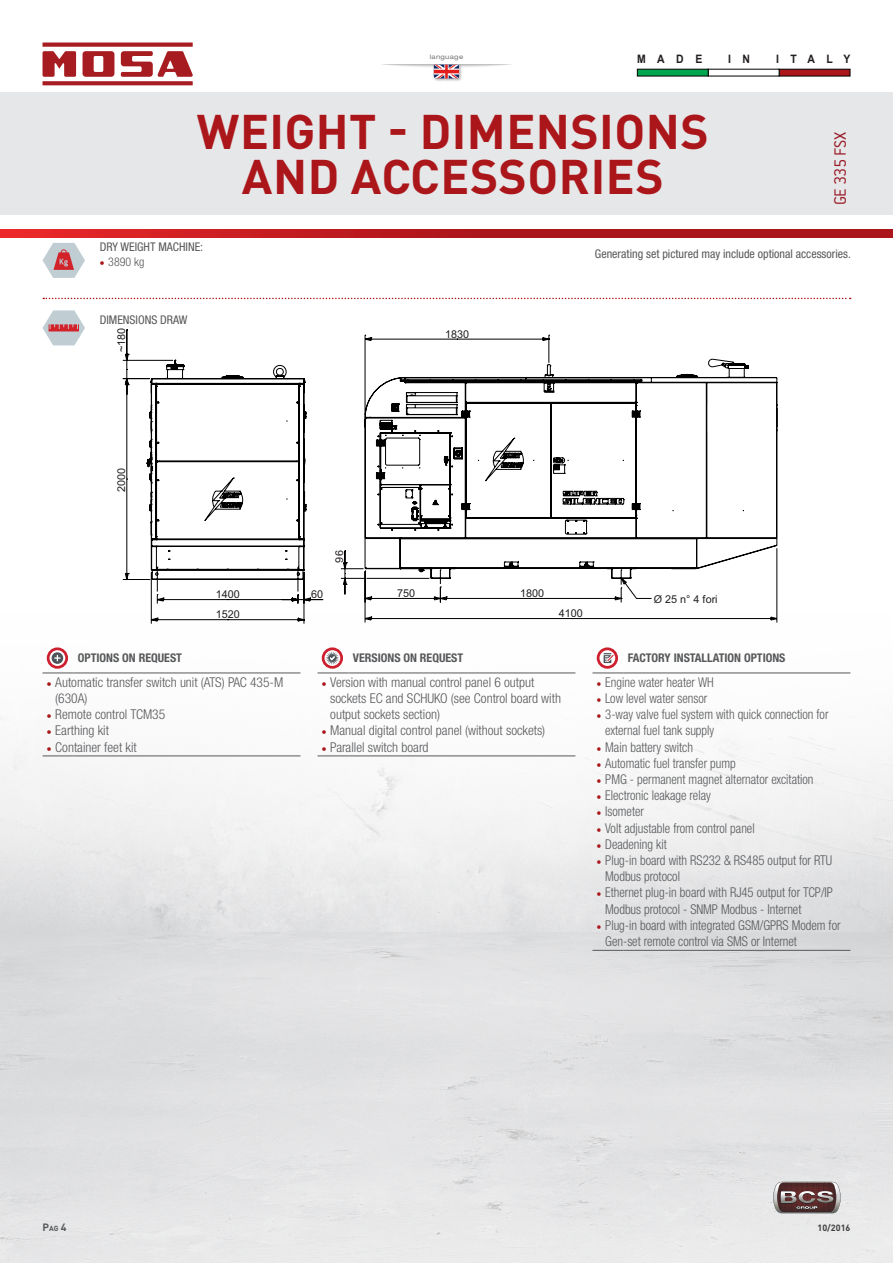
<style>
.page{position:relative;width:893px;height:1263px;background:#fff}
.page>*{position:absolute;margin:0;border:0;box-sizing:border-box;transform-origin:0 0}
.t1{font:700 48px/45px "DIN Pro";letter-spacing:.01em;color:#ab161a;text-align:center}
.t2{font:300 18px "Conduit ITC";letter-spacing:-.035em;color:#991a25}
.t3{font:300 condensed 13.5px/16.2px "Helvetica Neue LTW1 G";color:#57585a;scale:.94 1}
.t4{font:300 condensed 13.5px/16.2px "Helvetica Neue LTW1 G";color:#57585a}
.t5{font:condensed 12px "Helvetica Neue LTW1 G";color:#57585a}
.t6{font:700 condensed 12px "Helvetica Neue LTW1 G";color:#57585a}
.t7{font:300 condensed 12px "Helvetica Neue LTW1 G";color:#57585a}
.t8{font:700 11.55px "Arial";letter-spacing:1.1em;color:#231f20;scale:.9 1}
.t9{font:10.8px/20.1px "Arial";color:#231f20}
.t10{font:700 10.5px "DIN Pro";color:#57585a}
.t11{font:700 9px "DIN Pro";color:#3e3e3f}
.t12{font:expanded 6.3px "Helvetica Neue LT Std";letter-spacing:.06em;color:#737477}
.s1{color:#ab161a}
.s2{font-size:7.35px}
</style>
<div class="page">
<img style="left:0;top:577px;width:893px;height:686px">
<svg style="left:43px;top:43px;width:150px;height:42px"></svg>
<div style="left:0;top:92px;width:893px;height:123px;background:#e6e7e9"></div>
<svg style="left:0;top:230px;width:893px;height:7px;background:#bc1a1e"></svg>
<div style="left:779px;top:69px;width:71px;height:7px;background:#ab161a;border:1px solid #000"></div>
<div style="left:637px;top:69px;width:72px;height:7px;background:#00a54f;border:1px solid #000"></div>
<svg style="left:773px;top:1182px;width:68px;height:31px;background:#785f5f"></svg>
<div style="left:433px;top:64px;width:29px;height:18px;background:#231f20;opacity:.27"></div>
<svg style="left:434px;top:65px;width:25px;height:13px"></svg>
<svg style="left:43px;top:310px;width:42px;height:35px"></svg>
<svg style="left:43px;top:243px;width:42px;height:35px"></svg>
<svg style="left:43px;top:298px;width:808px;height:1px"></svg>
<hr style="left:43px;top:672px;width:31px;height:1px;background:#57585a">
<hr style="left:74px;top:672px;width:226px;height:1px;background:#57585a">
<hr style="left:43px;top:755px;width:31px;height:1px;background:#57585a">
<hr style="left:74px;top:755px;width:226px;height:1px;background:#57585a">
<svg style="left:47px;top:648px;width:21px;height:20px"></svg>
<div style="left:47px;top:647px;width:21px;height:22px;border:3px solid #cd1f2e;border-radius:50%"></div>
<svg style="left:51px;top:652px;width:13px;height:12px"></svg>
<hr style="left:317px;top:672px;width:32px;height:1px;background:#57585a">
<hr style="left:349px;top:672px;width:226px;height:1px;background:#57585a">
<hr style="left:317px;top:755px;width:32px;height:1px;background:#57585a">
<hr style="left:349px;top:755px;width:226px;height:1px;background:#57585a">
<div style="left:322px;top:647px;width:21px;height:22px;border:3px solid #cd1f2e;border-radius:50%"></div>
<svg style="left:325px;top:651px;width:14px;height:14px"></svg>
<hr style="left:592px;top:672px;width:31px;height:1px;background:#57585a">
<hr style="left:623px;top:672px;width:227px;height:1px;background:#57585a">
<hr style="left:592px;top:950px;width:31px;height:1px;background:#57585a">
<hr style="left:623px;top:950px;width:227px;height:1px;background:#57585a">
<div style="left:597px;top:647px;width:21px;height:22px;border:3px solid #cd1f2e;border-radius:50%"></div>
<svg style="left:604px;top:653px;width:10px;height:10px"></svg>
<svg style="left:122px;top:329px;width:201px;height:295px"></svg>
<svg style="left:340px;top:335px;width:437px;height:288px"></svg>
<p class="t12" style="left:430px;top:53px;width:35px">language</p>
<p class="t8" style="left:637px;top:51px;width:74px">MADE</p>
<p class="t8" style="left:728px;top:51px;width:26px">I N</p>
<p class="t8" style="left:776px;top:51px;width:84px">ITALY</p>
<h1 class="t1" style="left:197px;top:108px;width:513px">WEIGHT - DIMENSIONS<br>AND ACCESSORIES</h1>
<h2 class="t2" style="left:830px;top:205px;width:75px;rotate:-90deg">GE 335 FSX</h2>
<p class="t5" style="left:100px;top:240px;width:105px">DRY WEIGHT MACHINE:</p>
<p class="t7" style="left:100px;top:255px;width:46px"><span class="s1">•</span> 3890 kg</p>
<p class="t5" style="left:100px;top:313px;width:89px">DIMENSIONS DRAW</p>
<p class="t9" style="left:112px;top:352px;width:26px;rotate:-90deg">~180</p>
<p class="t9" style="left:445px;top:324px;width:26px">1830</p>
<p class="t5" style="left:595px;top:246px;width:257px">Generating set pictured may include optional accessories.</p>
<p class="t9" style="left:111px;top:492px;width:26px;rotate:-90deg">2000</p>
<p class="t9" style="left:329px;top:562px;width:14px;rotate:-90deg">96</p>
<p class="t9" style="left:216px;top:585px;width:26px">1400<br>1520</p>
<p class="t9" style="left:311px;top:584px;width:14px">60</p>
<p class="t9" style="left:397px;top:583px;width:20px">750</p>
<p class="t9" style="left:520px;top:583px;width:26px">1800</p>
<p class="t9" style="left:559px;top:603px;width:26px">4100</p>
<p class="t6" style="left:78px;top:651px;width:106px">OPTIONS ON REQUEST</p>
<p class="t4" style="left:55px;top:674px;width:230px;text-indent:-9px"><span class="s1">•</span> Automatic transfer switch unit (ATS) PAC 435-M (630A)</p>
<p class="t4" style="left:47px;top:706px;width:120px"><span class="s1">•</span> Remote control TCM35</p>
<p class="t4" style="left:47px;top:723px;width:64px"><span class="s1">•</span> Earthing kit</p>
<p class="t4" style="left:47px;top:739px;width:91px"><span class="s1">•</span> Container feet kit</p>
<p class="t6" style="left:353px;top:651px;width:112px">VERSIONS ON REQUEST</p>
<p class="t4" style="left:330px;top:674px;width:232px;text-indent:-9px"><span class="s1">•</span> Version with manual control panel 6 output sockets EC and SCHUKO (see Control board with output sockets section)</p>
<p class="t4" style="left:322px;top:723px;width:225px"><span class="s1">•</span> Manual digital control panel (without sockets)</p>
<p class="t4" style="left:322px;top:739px;width:108px"><span class="s1">•</span> Parallel switch board</p>
<p class="t9" style="left:654px;top:589px;width:65px">Ø 25 n° 4 fori</p>
<p class="t6" style="left:628px;top:651px;width:159px">FACTORY INSTALLATION OPTIONS</p>
<p class="t3" style="left:597px;top:674px;width:126px"><span class="s1">•</span> Engine water heater WH</p>
<p class="t3" style="left:597px;top:690px;width:119px"><span class="s1">•</span> Low level water sensor</p>
<p class="t3" style="left:605px;top:706px;width:239px;text-indent:-9px"><span class="s1">•</span> 3-way valve fuel system with quick connection for external fuel tank supply</p>
<p class="t3" style="left:597px;top:739px;width:104px"><span class="s1">•</span> Main battery switch</p>
<p class="t3" style="left:597px;top:755px;width:150px"><span class="s1">•</span> Automatic fuel transfer pump</p>
<p class="t3" style="left:597px;top:771px;width:232px"><span class="s1">•</span> PMG - permanent magnet alternator excitation</p>
<p class="t3" style="left:597px;top:787px;width:123px"><span class="s1">•</span> Electronic leakage relay</p>
<p class="t3" style="left:597px;top:804px;width:52px"><span class="s1">•</span> Isometer</p>
<p class="t3" style="left:597px;top:820px;width:170px"><span class="s1">•</span> Volt adjustable from control panel</p>
<p class="t3" style="left:597px;top:836px;width:76px"><span class="s1">•</span> Deadening kit</p>
<p class="t3" style="left:605px;top:852px;width:243px;text-indent:-9px"><span class="s1">•</span> Plug-in board with RS232 &amp; RS485 output for RTU<br>Modbus protocol</p>
<p class="t3" style="left:605px;top:885px;width:244px;text-indent:-9px"><span class="s1">•</span> Ethernet plug-in board with RJ45 output for TCP/IP<br>Modbus protocol - SNMP Modbus - Internet</p>
<p class="t3" style="left:605px;top:917px;width:252px;text-indent:-9px"><span class="s1">•</span> Plug-in board with integrated GSM/GPRS Modem for<br>Gen-set remote control via SMS or Internet</p>
<p class="t10" style="left:43px;top:1220px;width:26px">P<span class="s2">ag</span> 4</p>
<p class="t11" style="left:817px;top:1221px;width:34px">10/2016</p>
</div>
